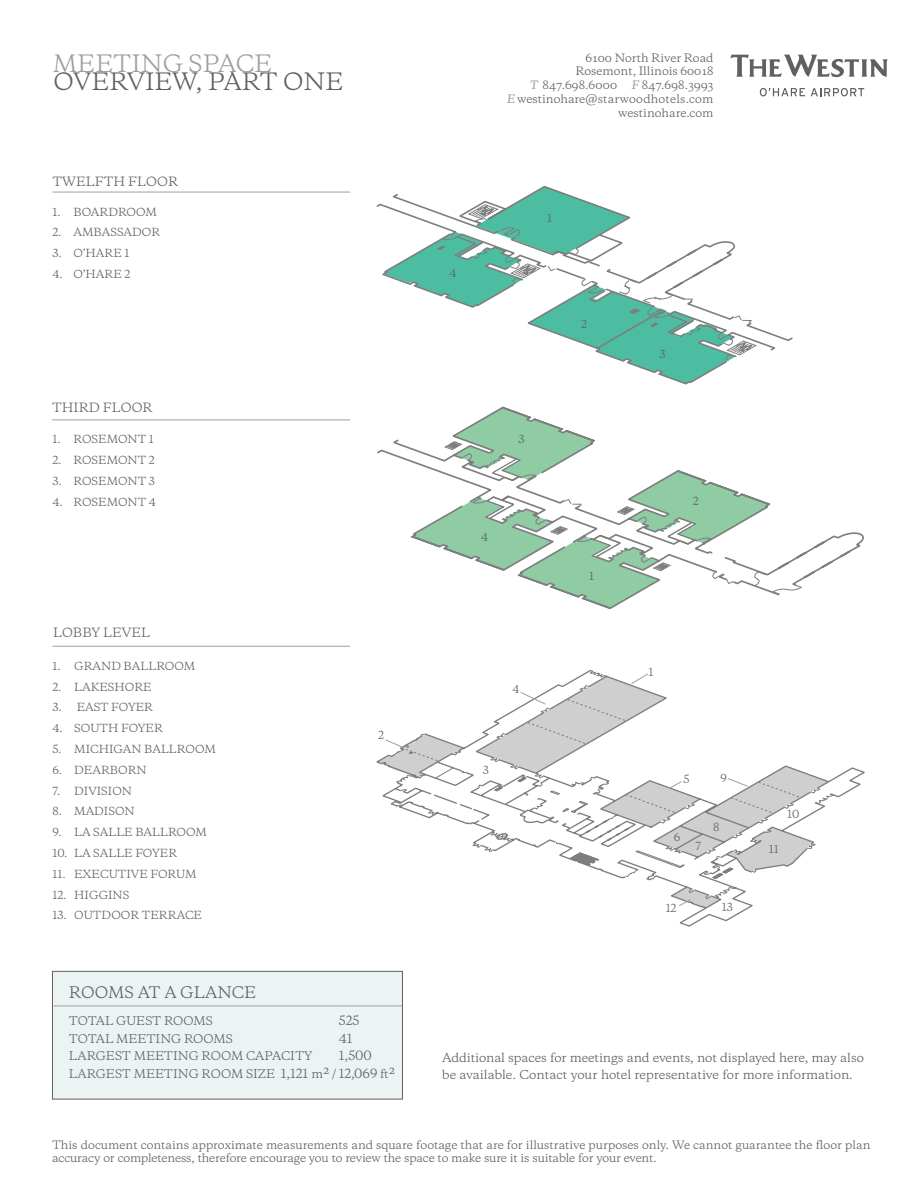
<style>
.page{position:relative;width:918px;height:1188px;background:#fff}
.page>*{position:absolute;margin:0;border:0;box-sizing:border-box;transform-origin:0 0}
.t1{font:22.5px "Copernicus";color:#5f6062}
.t2{font:22.5px "Copernicus";color:#9f9fa1}
.t3{font:15px "Copernicus";color:#5f6062}
.t4{font:12px "Copernicus";color:#5f6062}
.t5{font:11.7px/16.5px "Copernicus";letter-spacing:-.01em;color:#5f6062}
.t6{font:11.25px "Copernicus";color:#5f6062}
.t7{font:10.8px/13.8px "Copernicus";color:#5f6062}
.t8{font:10.5px "Copernicus";color:#5f6062}
.s1{font-size:12px}
.s2{font-weight:500;font-style:italic;color:#9f9fa1}
</style>
<div class="page">
<hr style="left:52px;top:192px;width:298px;height:1px;background:#9f9fa1">
<hr style="left:52px;top:420px;width:298px;height:1px;background:#9f9fa1">
<hr style="left:52px;top:646px;width:298px;height:1px;background:#9f9fa1">
<div style="left:53px;top:972px;width:350px;height:127px;background:#ebf4f3"></div>
<hr style="left:54px;top:1006px;width:349px;height:1px;background:#9f9fa1">
<div style="left:52px;top:971px;width:351px;height:128px;border:1px solid #5f6062"></div>
<svg style="left:730px;top:55px;width:158px;height:22px"></svg>
<svg style="left:760px;top:88px;width:45px;height:8px"></svg>
<svg style="left:811px;top:88px;width:53px;height:8px"></svg>
<svg style="left:384px;top:186px;width:373px;height:198px"></svg>
<svg style="left:410px;top:407px;width:442px;height:202px"></svg>
<svg style="left:376px;top:670px;width:489px;height:257px"></svg>
<svg style="left:377px;top:671px;width:457px;height:208px"></svg>
<svg style="left:672px;top:887px;width:61px;height:21px"></svg>
<h1 class="t2" style="left:53px;top:48px;width:221px">MEETING SPACE</h1>
<h1 class="t1" style="left:54px;top:66px;width:292px">OVERVIEW, PART ONE</h1>
<p class="t4" style="left:52px;top:173px;width:127px">TWELFTH FLOOR</p>
<p class="t8" style="left:52px;top:205px;width:106px">1. BOARDROOM</p>
<p class="t8" style="left:52px;top:225px;width:109px">2. AMBASSADOR</p>
<p class="t8" style="left:52px;top:246px;width:78px">3. O’HARE 1</p>
<p class="t8" style="left:52px;top:267px;width:79px">4. O’HARE 2</p>
<p class="t4" style="left:52px;top:400px;width:102px">THIRD FLOOR</p>
<p class="t8" style="left:52px;top:432px;width:103px">1. ROSEMONT 1</p>
<p class="t8" style="left:52px;top:453px;width:104px">2. ROSEMONT 2</p>
<p class="t8" style="left:52px;top:474px;width:104px">3. ROSEMONT 3</p>
<p class="t8" style="left:52px;top:495px;width:105px">4. ROSEMONT 4</p>
<p class="t4" style="left:53px;top:624px;width:99px">LOBBY LEVEL</p>
<p class="t8" style="left:52px;top:659px;width:144px">1. GRAND BALLROOM</p>
<p class="t8" style="left:52px;top:680px;width:101px">2. LAKESHORE</p>
<p class="t8" style="left:53px;top:700px;width:102px">3. EAST FOYER</p>
<p class="t8" style="left:53px;top:721px;width:112px">4. SOUTH FOYER</p>
<p class="t8" style="left:53px;top:742px;width:165px">5. MICHIGAN BALLROOM</p>
<p class="t8" style="left:53px;top:763px;width:96px">6. DEARBORN</p>
<p class="t8" style="left:53px;top:784px;width:81px">7. DIVISION</p>
<p class="t8" style="left:53px;top:804px;width:84px">8. MADISON</p>
<p class="t8" style="left:53px;top:825px;width:156px">9. LA SALLE BALLROOM</p>
<p class="t8" style="left:53px;top:846px;width:126px">10. LA SALLE FOYER</p>
<p class="t8" style="left:53px;top:867px;width:146px">11. EXECUTIVE FORUM</p>
<p class="t8" style="left:53px;top:887px;width:79px">12. HIGGINS</p>
<p class="t8" style="left:53px;top:908px;width:151px">13. OUTDOOR TERRACE</p>
<h2 class="t3" style="left:69px;top:982px;width:189px">ROOMS AT A GLANCE</h2>
<p class="t8" style="left:378px;top:728px;width:7px">2</p>
<p class="t6" style="left:69px;top:1013px;width:145px">TOTAL GUEST ROOMS</p>
<p class="t4" style="left:339px;top:1012px;width:22px">525</p>
<p class="t6" style="left:69px;top:1031px;width:166px">TOTAL MEETING ROOMS</p>
<p class="t4" style="left:339px;top:1030px;width:15px">41</p>
<p class="t6" style="left:69px;top:1049px;width:245px">LARGEST MEETING ROOM CAPACITY</p>
<p class="t4" style="left:339px;top:1048px;width:34px">1,500</p>
<p class="t6" style="left:69px;top:1066px;width:328px">LARGEST MEETING ROOM SIZE <span class="s1">1,121</span> m2 / <span class="s1">12,069</span> ft2</p>
<p class="t7" style="left:586px;top:51px;width:129px">6100 North River Road</p>
<p class="t7" style="left:575px;top:64px;width:140px">Rosemont, Illinois 60018</p>
<p class="t7" style="left:530px;top:78px;width:89px"><span class="s2">T</span> 847.698.6000</p>
<p class="t7" style="left:507px;top:78px;width:208px;text-align:right"><span class="s2">F</span> 847.698.3993<br><span class="s2">E</span> westinohare@starwoodhotels.com westinohare.com</p>
<p class="t8" style="left:450px;top:266px;width:8px">4</p>
<p class="t8" style="left:547px;top:211px;width:6px">1</p>
<p class="t8" style="left:581px;top:317px;width:7px">2</p>
<p class="t8" style="left:518px;top:432px;width:8px">3</p>
<p class="t8" style="left:481px;top:530px;width:8px">4</p>
<p class="t8" style="left:513px;top:681px;width:8px">4</p>
<p class="t8" style="left:483px;top:763px;width:8px">3</p>
<p class="t8" style="left:589px;top:569px;width:6px">1</p>
<p class="t8" style="left:660px;top:347px;width:8px">3</p>
<p class="t8" style="left:693px;top:494px;width:7px">2</p>
<p class="t8" style="left:649px;top:665px;width:6px">1</p>
<p class="t8" style="left:683px;top:772px;width:7px">5</p>
<p class="t8" style="left:721px;top:771px;width:8px">9</p>
<p class="t8" style="left:674px;top:830px;width:8px">6</p>
<p class="t8" style="left:695px;top:839px;width:7px">7</p>
<p class="t8" style="left:713px;top:820px;width:8px">8</p>
<p class="t8" style="left:666px;top:901px;width:12px">12</p>
<p class="t8" style="left:722px;top:900px;width:12px">13</p>
<p class="t8" style="left:787px;top:807px;width:14px">10</p>
<p class="t8" style="left:769px;top:842px;width:11px">11</p>
<p class="t5" style="left:442px;top:1049px;width:423px">Additional spaces for meetings and events, not displayed here, may also be available. Contact your hotel representative for more information.</p>
<p class="t7" style="left:52px;top:1138px;width:820px">This document contains approximate measurements and square footage that are for illustrative purposes only. We cannot guarantee the floor plan accuracy or completeness, therefore encourage you to review the space to make sure it is suitable for your event.</p>
</div>
